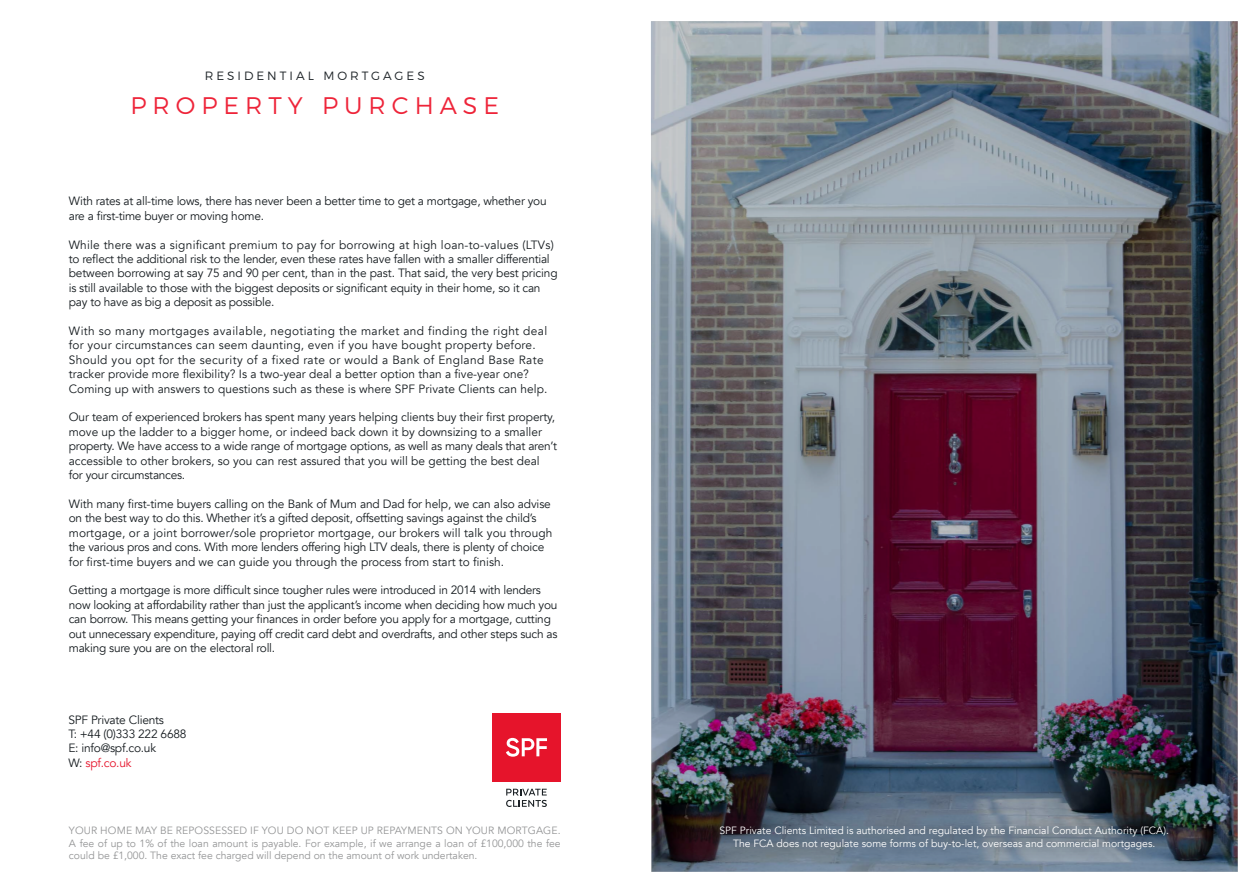
<style>
.page{position:relative;width:1259px;height:893px;background:#fff}
.page>*{position:absolute;margin:0;border:0;box-sizing:border-box;transform-origin:0 0}
.t1{font:300 24px "Montserrat";letter-spacing:.25em;color:#ee2439}
.t2{font:12px/14.4px "Avenir";letter-spacing:-.02em;color:#151b1f}
.t3{font:12px/14.4px "Avenir";letter-spacing:.02em;color:#151b1f}
.t4{font:300 12px "Montserrat";letter-spacing:.25em;color:#1c2226}
.t5{font:10.5px/12.6px "Avenir";color:#949596;text-align:justify}
.t6{font:10.5px/12.6px "Avenir";color:#fff;text-align:center}
.s1{color:#e6142b}
</style>
<div class="page">
<img style="left:651px;top:21px;width:586px;height:851px">
<div style="left:707px;top:813px;width:472px;height:49px;background:#000;opacity:.75"></div>
<div style="left:492px;top:713px;width:68px;height:68px;background:#e6142b"></div>
<svg style="left:506px;top:738px;width:41px;height:19px"></svg>
<svg style="left:506px;top:789px;width:41px;height:18px"></svg>
<p class="t4" style="left:205px;top:66px;width:222px">RESIDENTIAL MORTGAGES</p>
<h1 class="t1" style="left:130px;top:86px;width:370px">PROPERTY PURCHASE</h1>
<p class="t2" style="left:69px;top:194px;width:479px">With rates at all-time lows, there has never been a better time to get a mortgage, whether you are a first-time buyer or moving home.</p>
<p class="t2" style="left:69px;top:238px;width:490px">While there was a significant premium to pay for borrowing at high loan-to-values (LTVs) to reflect the additional risk to the lender, even these rates have fallen with a smaller differential between borrowing at say 75 and 90 per cent, than in the past. That said, the very best pricing is still available to those with the biggest deposits or significant equity in their home, so it can pay to have as big a deposit as possible.</p>
<p class="t3" style="left:69px;top:324px;width:480px">With so many mortgages available, negotiating the market and finding the right deal for your circumstances can seem daunting, even if you have bought property before.<br>Should you opt for the security of a fixed rate or would a Bank of England Base Rate tracker provide more flexibility? Is a two-year deal a better option than a five-year one?<br>Coming up with answers to questions such as these is where SPF Private Clients can help.</p>
<p class="t2" style="left:69px;top:410px;width:490px">Our team of experienced brokers has spent many years helping clients buy their first property, move up the ladder to a bigger home, or indeed back down it by downsizing to a smaller property. We have access to a wide range of mortgage options, as well as many deals that aren’t accessible to other brokers, so you can rest assured that you will be getting the best deal<br>for your circumstances.</p>
<p class="t2" style="left:69px;top:497px;width:485px">With many first-time buyers calling on the Bank of Mum and Dad for help, we can also advise on the best way to do this. Whether it’s a gifted deposit, offsetting savings against the child’s mortgage, or a joint borrower/sole proprietor mortgage, our brokers will talk you through the various pros and cons. With more lenders offering high LTV deals, there is plenty of choice for first-time buyers and we can guide you through the process from start to finish.</p>
<p class="t2" style="left:69px;top:583px;width:490px">Getting a mortgage is more difficult since tougher rules were introduced in 2014 with lenders now looking at affordability rather than just the applicant’s income when deciding how much you can borrow. This means getting your finances in order before you apply for a mortgage, cutting out unnecessary expenditure, paying off credit card debt and overdrafts, and other steps such as making sure you are on the electoral roll.</p>
<p class="t2" style="left:68px;top:712px;width:120px">SPF Private Clients<br>T: +44 (0)333 222 6688<br>E: info@spf.co.uk<br>W: <span class="s1">spf.co.uk</span></p>
<p class="t5" style="left:69px;top:824px;width:493px">YOUR HOME MAY BE REPOSSESSED IF YOU DO NOT KEEP UP REPAYMENTS ON YOUR MORTGAGE.<br>A fee of up to 1% of the loan amount is payable. For example, if we arrange a loan of £100,000 the fee could be £1,000. The exact fee charged will depend on the amount of work undertaken.</p>
<p class="t6" style="left:719px;top:824px;width:451px">SPF Private Clients Limited is authorised and regulated by the Financial Conduct Authority (FCA).<br>The FCA does not regulate some forms of buy-to-let, overseas and commercial mortgages.</p>
</div>
